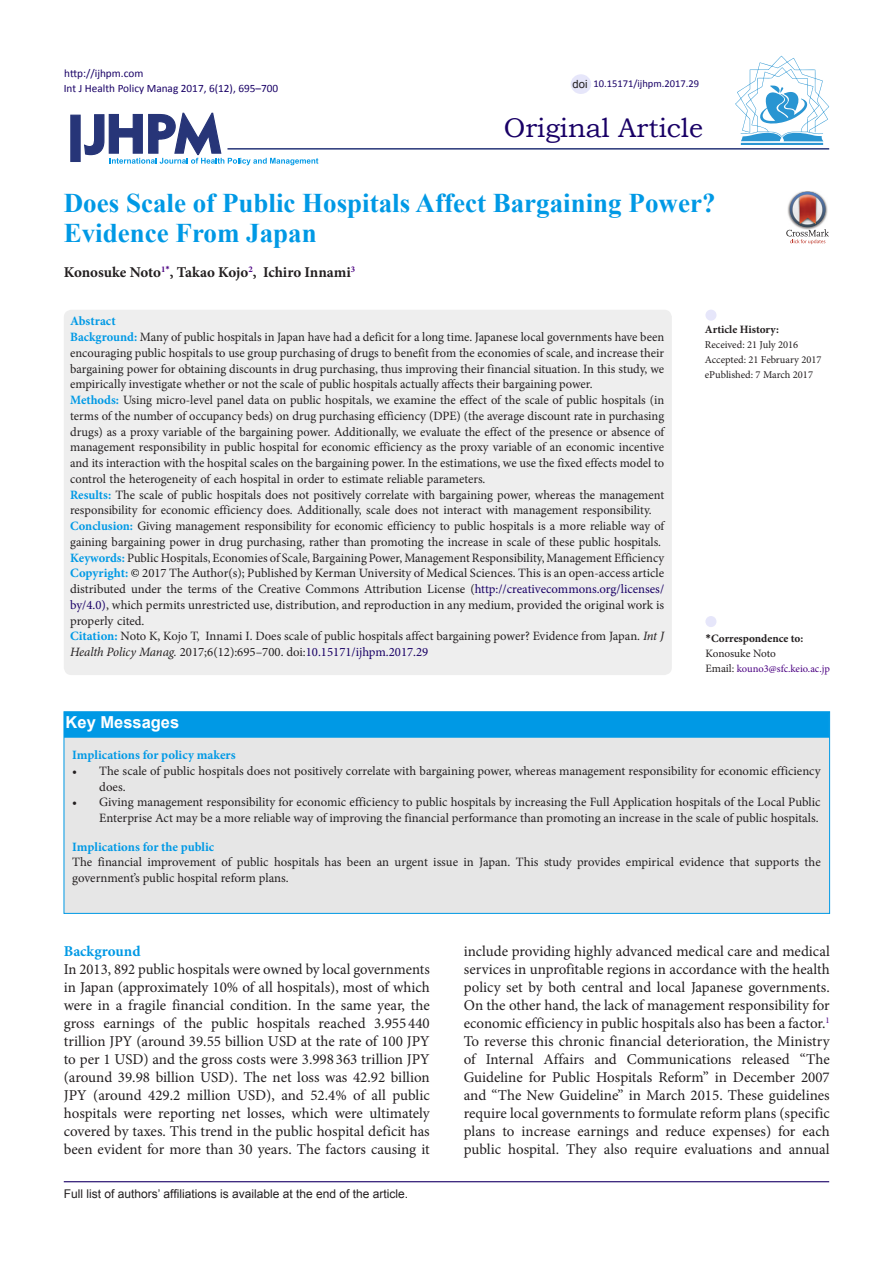
<style>
.page{position:relative;width:893px;height:1263px;background:#fff}
.page>*{position:absolute;margin:0;border:0;box-sizing:border-box;transform-origin:0 0}
.Default{font:700 27px/30px "Times New Roman";color:#0099e5}
.t1{font:27px "Bookman Old Style";color:#190066}
.t2{font:700 16.5px "Arial";color:#fff}
.t3{font:15px/18px "Minion Pro";color:#231f20;text-align:justify}
.Default-2{font:700 15px "Minion Pro";color:#231f20}
.heading_1{font:700 15px "Minion Pro";color:#0099e5}
.Default-3{font:12.75px/15.8px "Minion Pro";letter-spacing:-.005em;color:#231f20}
.Default-4{font:700 12.75px "Minion Pro";color:#0099e5}
.t4{font:12px "Arial";color:#231f20}
.t5{font:11.25px "Calibri";color:#190066}
.t6{font:700 11.25px "Minion Pro";color:#231f20}
.t7{font:11.25px "Minion Pro";letter-spacing:-.005em;color:#231f20}
.t8{font:11.25px "Arial";color:#231f20}
.t9{font:10.5px "Minion Pro";color:#231f20}
.t10{font:10.5px "Minion Pro";color:#4b0082}
.t11{font:10.5px "Calibri";color:#190066}
.s1{font-weight:700;color:#0099e5}
.s2{color:#000}
.s3{color:#190066}
.s4{font-style:italic}
.s5{font-family:"Calibri"}
.s6{font-size:11.25px;color:#231f20}
</style>
<div class="page">
<svg style="left:84px;top:112px;width:234px;height:53px"></svg>
<div style="left:70px;top:115px;width:11px;height:47px;background:#273578;border:1px solid #273578"></div>
<hr style="left:227px;top:148px;width:602px;height:2px;background:#273578">
<div style="left:64px;top:310px;width:608px;height:365px;background:#eee;border-radius:8px"></div>
<div style="left:705px;top:616px;width:11px;height:11px;background:#e6e6fa;border-radius:50%"></div>
<div style="left:705px;top:310px;width:11px;height:11px;background:#e6e6fa;border-radius:50%"></div>
<hr style="left:64px;top:1181px;width:765px;height:1px;background:#190066">
<hr style="left:741px;top:143px;width:82px;height:2px;background:#2995d2">
<svg style="left:735px;top:56px;width:94px;height:85px"></svg>
<div style="left:571px;top:74px;width:20px;height:20px;background:#e6e6fa;border-radius:50%"></div>
<img style="left:801px;top:191px;width:13px;height:1px">
<svg style="left:786px;top:192px;width:43px;height:52px"></svg>
<div style="left:64px;top:711px;width:766px;height:202px;background:#e6e6e6;border:1px solid #0099e5"></div>
<div style="left:64px;top:712px;width:766px;height:26px;background:#0099e5;border:2px solid #0099e5"></div>
<p class="t5" style="left:64px;top:66px;width:81px">http://ijhpm.com</p>
<p class="t5" style="left:64px;top:81px;width:216px">Int J Health Policy Manag 2017, 6(12), 695–700</p>
<p class="t8" style="left:573px;top:76px;width:17px">doi</p>
<p class="t11" style="left:593px;top:77px;width:107px">10.15171/ijhpm.2017.29</p>
<p class="t1" style="left:504px;top:110px;width:201px">Original Article</p>
<p class="Default" style="left:64px;top:188px;width:653px">Does Scale of Public Hospitals Affect Bargaining Power?<br>Evidence From Japan</p>
<p class="Default-2" style="left:64px;top:262px;width:293px">Konosuke Noto<sup>1</sup><sup>*</sup>, Takao Kojo<sup>2</sup>, Ichiro Innami<sup>3</sup></p>
<p class="Default-4" style="left:70px;top:312px;width:47px">Abstract</p>
<p class="Default-3" style="left:70px;top:329px;width:596px;text-align:justify"><span class="s1">Background:</span> Many of public hospitals in Japan have had a deficit for a long time. Japanese local governments have been encouraging public hospitals to use group purchasing of drugs to benefit from the economies of scale, and increase their bargaining power for obtaining discounts in drug purchasing, thus improving their financial situation. In this study, we empirically investigate whether or not the scale of public hospitals actually affects their bargaining power.</p>
<p class="Default-3" style="left:70px;top:392px;width:596px;text-align:justify"><span class="s1">Methods:</span> Using micro-level panel data on public hospitals, we examine the effect of the scale of public hospitals (in terms of the number of occupancy beds) on drug purchasing efficiency (DPE) (the average discount rate in purchasing drugs) as a proxy variable of the bargaining power. Additionally, we evaluate the effect of the presence or absence of management responsibility in public hospital for economic efficiency as the proxy variable of an economic incentive and its interaction with the hospital scales on the bargaining power. In the estimations, we use the fixed effects model to control the heterogeneity of each hospital in order to estimate reliable parameters.</p>
<p class="Default-3" style="left:70px;top:487px;width:596px"><span class="s1">Results:</span> The scale of public hospitals does not positively correlate with bargaining power, whereas the management responsibility for economic efficiency does. Additionally, scale does not interact with management responsibility.</p>
<p class="Default-3" style="left:70px;top:518px;width:596px"><span class="s1">Conclusion:</span> Giving management responsibility for economic efficiency to public hospitals is a more reliable way of gaining bargaining power in drug purchasing, rather than promoting the increase in scale of these public hospitals.</p>
<p class="Default-3" style="left:70px;top:550px;width:596px"><span class="s1">Keywords:</span> Public Hospitals, Economies of Scale, Bargaining Power, Management Responsibility, Management Efficiency</p>
<p class="Default-3" style="left:70px;top:565px;width:596px;text-align:justify"><span class="s1">Copyright:</span> <span class="s2">©</span> 2017 The Author(s); Published by Kerman University of Medical Sciences. This is an open-access article distributed under the terms of the Creative Commons Attribution License (<span class="s3">http://creativecommons.org/licenses/ by/4.0)</span>, which permits unrestricted use, distribution, and reproduction in any medium, provided the original work is properly cited.</p>
<p class="Default-3" style="left:70px;top:628px;width:596px"><span class="s1">Citation:</span> Noto K, Kojo T, Innami I. Does scale of public hospitals affect bargaining power? Evidence from Japan. <span class="s4">Int J<br>Health Policy Manag.</span> 2017;6(12):695–700. doi:<span class="s3">10.15171/ijhpm.2017.29</span></p>
<p class="t6" style="left:705px;top:631px;width:99px"><span class="s5">*</span>Correspondence to:</p>
<p class="t6" style="left:705px;top:321px;width:76px">Article History:</p>
<p class="t9" style="left:705px;top:337px;width:95px">Received: 21 July 2016</p>
<p class="t9" style="left:705px;top:352px;width:118px">Accepted: 21 February 2017</p>
<p class="t9" style="left:705px;top:367px;width:110px">ePublished: 7 March 2017</p>
<p class="t7" style="left:705px;top:646px;width:72px">Konosuke Noto</p>
<p class="t10" style="left:705px;top:662px;width:126px"><span class="s6">Email:</span> kouno3@sfc.keio.ac.jp</p>
<p class="t2" style="left:66px;top:712px;width:115px">Key Messages</p>
<p class="Default-4" style="left:72px;top:746px;width:165px">Implications for policy makers</p>
<p class="Default-3" style="left:99px;top:763px;width:723px;text-indent:-27px">• The scale of public hospitals does not positively correlate with bargaining power, whereas management responsibility for economic efficiency does.</p>
<p class="Default-3" style="left:72px;top:794px;width:750px;text-align:right">• Giving management responsibility for economic efficiency to public hospitals by increasing the Full Application hospitals of the Local Public<br>Enterprise Act may be a more reliable way of improving the financial performance than promoting an increase in the scale of public hospitals.</p>
<p class="Default-4" style="left:72px;top:838px;width:144px">Implications for the public</p>
<p class="Default-3" style="left:72px;top:854px;width:750px">The financial improvement of public hospitals has been an urgent issue in Japan. This study provides empirical evidence that supports the government’s public hospital reform plans.</p>
<p class="heading_1" style="left:64px;top:941px;width:78px">Background</p>
<p class="t3" style="left:64px;top:960px;width:368px">In 2013, 892 public hospitals were owned by local governments in Japan (approximately 10% of all hospitals), most of which were in a fragile financial condition. In the same year, the gross earnings of the public hospitals reached 3.955 440 trillion JPY (around 39.55 billion USD at the rate of 100 JPY to per 1 USD) and the gross costs were 3.998 363 trillion JPY (around 39.98 billion USD). The net loss was 42.92 billion JPY (around 429.2 million USD), and 52.4% of all public hospitals were reporting net losses, which were ultimately covered by taxes. This trend in the public hospital deficit has been evident for more than 30 years. The factors causing it</p>
<p class="t4" style="left:64px;top:1186px;width:346px">Full list of authors’ affiliations is available at the end of the article.</p>
<p class="t3" style="left:464px;top:942px;width:367px">include providing highly advanced medical care and medical services in unprofitable regions in accordance with the health policy set by both central and local Japanese governments.<br>On the other hand, the lack of management responsibility for economic efficiency in public hospitals also has been a factor.<sup>1</sup></p>
<p class="t3" style="left:464px;top:1032px;width:368px">To reverse this chronic financial deterioration, the Ministry of Internal Affairs and Communications released “The Guideline for Public Hospitals Reform” in December 2007 and “The New Guideline” in March 2015. These guidelines require local governments to formulate reform plans (specific plans to increase earnings and reduce expenses) for each public hospital. They also require evaluations and annual</p>
</div>
